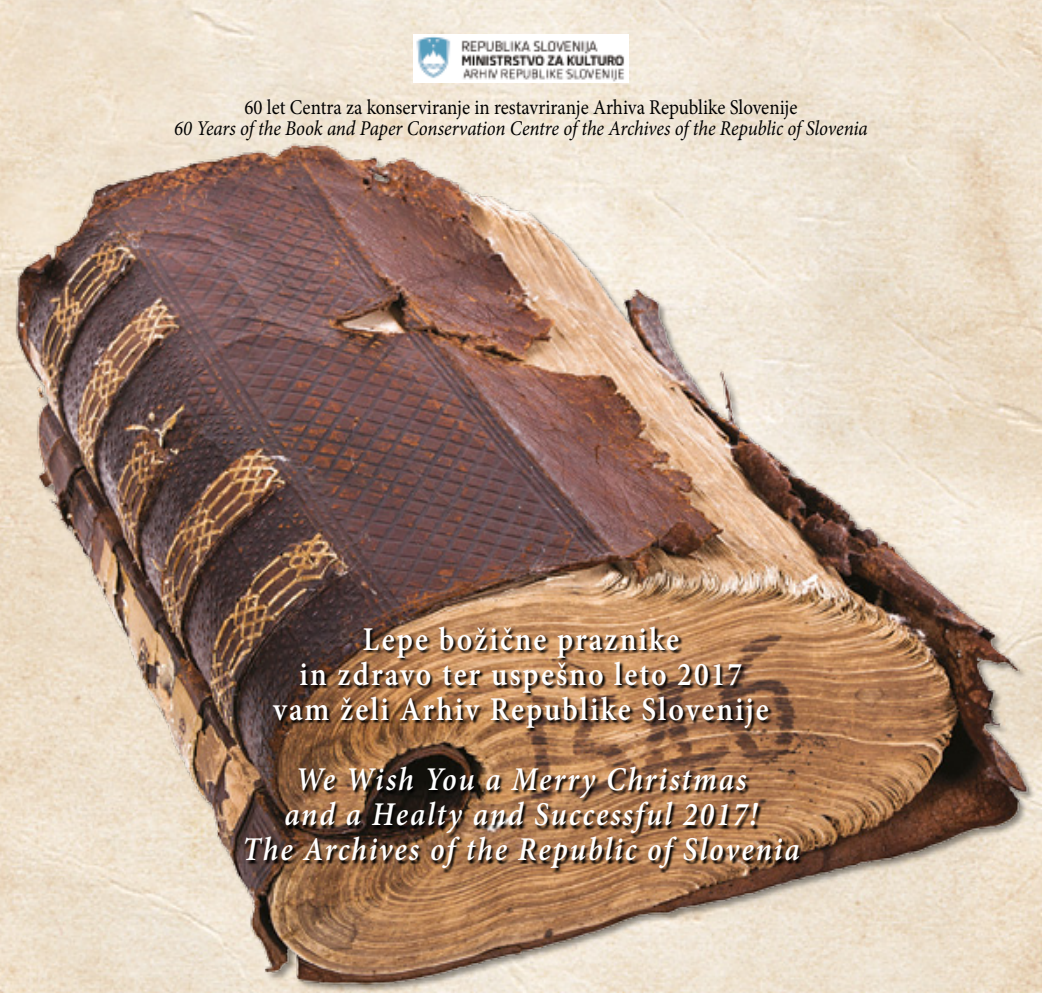
<style>
.page{position:relative;width:1042px;height:993px;background:#fff}
.page>*{position:absolute;margin:0;border:0;box-sizing:border-box;transform-origin:0 0}
.t1{font:italic 600 33.25px/35px "Minion Pro";letter-spacing:.065em;color:#fff;text-align:center;scale:.9 1}
.t2{font:600 33.25px/35px "Minion Pro";letter-spacing:.07em;color:#fff;text-align:center;scale:.9 1}
.Navaden{font:italic 21px "Minion Pro";letter-spacing:-.01em;color:#000;scale:.9 1}
.Navaden-2{font:21px "Minion Pro";color:#000;scale:.9 1}
</style>
<div class="page">
<img style="left:0;top:0;width:1042px;height:68px">
<img style="left:413px;top:35px;width:215px;height:33px">
<img style="left:0;top:68px;width:1042px;height:924px">
<svg style="left:245px;top:626px;width:559px;height:246px;background:#855e41"></svg>
<p class="Navaden-2" style="left:244px;top:93px;width:616px">60 let Centra za konserviranje in restavriranje Arhiva Republike Slovenije</p>
<p class="Navaden" style="left:174px;top:114px;width:772px">60 Years of the Book and Paper Conservation Centre of the Archives of the Republic of Slovenia</p>
<p class="t2" style="left:273px;top:621px;width:552px">Lepe božične praznike<br>in zdravo ter uspešno leto 2017 vam želi Arhiv Republike Slovenije</p>
<p class="t1" style="left:284px;top:761px;width:527px">We Wish You a Merry Christmas and a Healty and Successful 2017!</p>
<p class="t1" style="left:242px;top:831px;width:621px">The Archives of the Republic of Slovenia</p>
</div>
